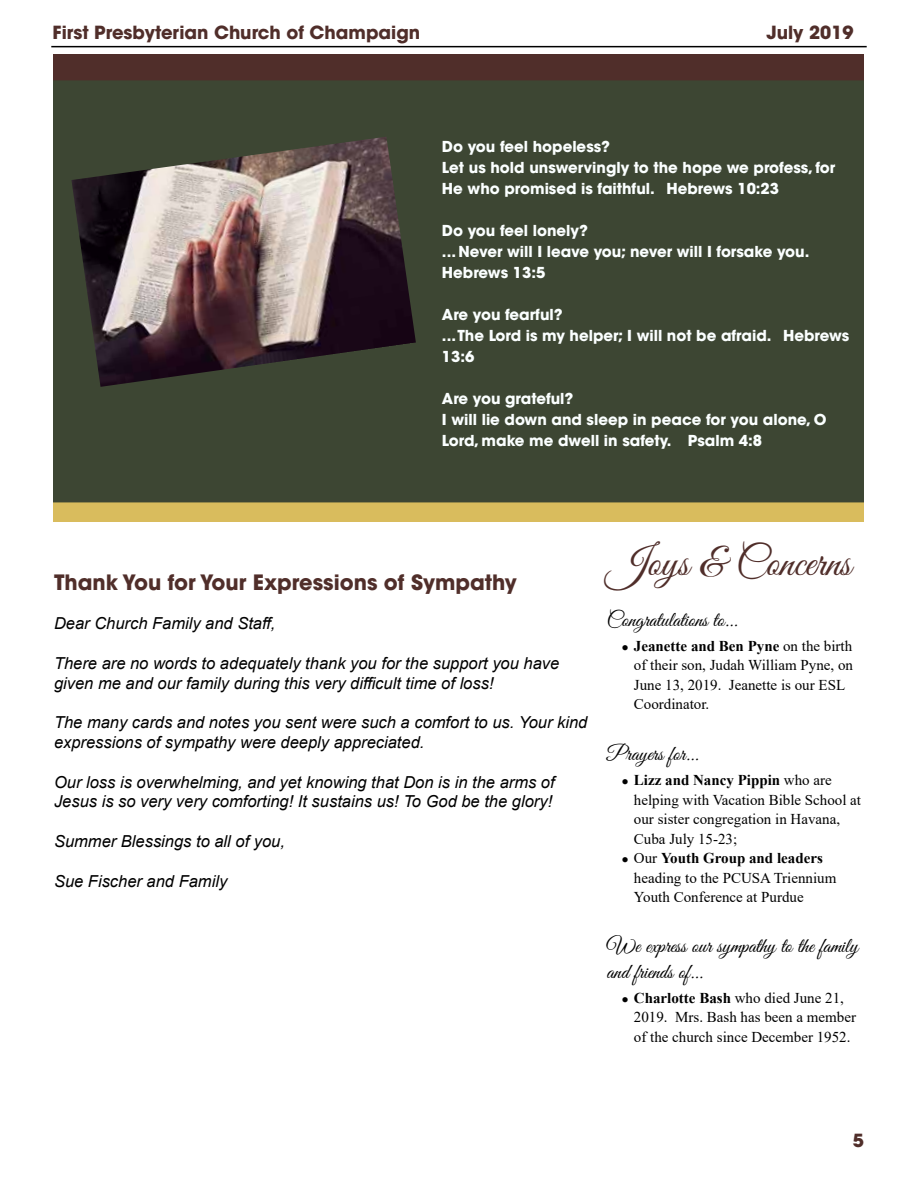
<style>
.page{position:relative;width:918px;height:1188px;background:#fff}
.page>*{position:absolute;margin:0;border:0;box-sizing:border-box;transform-origin:0 0}
.t1{font:42px "Great Vibes";color:#502e2a}
.t2{font:21px/25.2px "Great Vibes";color:#000}
.t3{font:700 21px "ITC Avant Garde Std";color:#502e2a}
.t4{font:700 18px "ITC Avant Garde Std";color:#502e2a}
.t5{font:italic 16.5px/19.8px "Arial";color:#000}
.t6{font:15px/19.5px "Times New Roman";color:#000}
.t7{font:700 15px/21px "ITC Avant Garde Std";color:#fbffff}
.s1{font-weight:700}
</style>
<div class="page">
<hr style="left:51px;top:46px;width:816px;height:1px;background:#000">
<img style="left:54px;top:54px;width:810px;height:467px">
<img style="left:71px;top:137px;width:345px;height:250px">
<p class="t4" style="left:53px;top:21px;width:369px">First Presbyterian Church of Champaign</p>
<p class="t4" style="left:766px;top:21px;width:89px">July 2019</p>
<p class="t7" style="left:442px;top:136px;width:395px">Do you feel hopeless?<br>Let us hold unswervingly to the hope we profess, for<br>He who promised is faithful. Hebrews 10:23</p>
<p class="t7" style="left:442px;top:220px;width:369px">Do you feel lonely?<br>... Never will I leave you; never will I forsake you.<br>Hebrews 13:5</p>
<p class="t7" style="left:442px;top:304px;width:409px">Are you fearful?<br>... The Lord is my helper; I will not be afraid. Hebrews<br>13:6</p>
<p class="t7" style="left:442px;top:388px;width:386px">Are you grateful?<br>I will lie down and sleep in peace for you alone, O<br>Lord, make me dwell in safety. Psalm 4:8</p>
<p class="t3" style="left:54px;top:568px;width:464px">Thank You for Your Expressions of Sympathy</p>
<p class="t5" style="left:54px;top:614px;width:223px">Dear Church Family and Staff,</p>
<p class="t5" style="left:54px;top:653px;width:507px">There are no words to adequately thank you for the support you have given me and our family during this very difficult time of loss!</p>
<p class="t5" style="left:54px;top:713px;width:535px">The many cards and notes you sent were such a comfort to us. Your kind expressions of sympathy were deeply appreciated.</p>
<p class="t5" style="left:54px;top:772px;width:502px">Our loss is overwhelming, and yet knowing that Don is in the arms of<br>Jesus is so very very comforting! It sustains us! To God be the glory!</p>
<p class="t5" style="left:54px;top:832px;width:233px">Summer Blessings to all of you,</p>
<p class="t5" style="left:54px;top:871px;width:175px">Sue Fischer and Family</p>
<h1 class="t1" style="left:607px;top:540px;width:246px">Joys &amp; Concerns</h1>
<p class="t2" style="left:607px;top:608px;width:132px">Congratulations to...</p>
<p class="t6" style="left:634px;top:636px;width:221px;text-indent:-12px">● <span class="s1">Jeanette and Ben Pyne</span> on the birth of their son, Judah William Pyne, on<br>June 13, 2019. Jeanette is our ESL<br>Coordinator.</p>
<p class="t2" style="left:607px;top:743px;width:93px">Prayers for...</p>
<p class="t6" style="left:634px;top:770px;width:229px;text-indent:-12px">● <span class="s1">Lizz and Nancy Pippin</span> who are helping with Vacation Bible School at our sister congregation in Havana,<br>Cuba July 15-23;</p>
<p class="t6" style="left:634px;top:848px;width:204px;text-indent:-12px">● Our <span class="s1">Youth Group and leaders </span>heading to the PCUSA Triennium<br>Youth Conference at Purdue</p>
<p class="t2" style="left:607px;top:935px;width:253px">We express our sympathy to the family and friends of...</p>
<p class="t6" style="left:634px;top:988px;width:224px;text-indent:-12px">● <span class="s1">Charlotte Bash</span> who died June 21,<br>2019. Mrs. Bash has been a member of the church since December 1952.</p>
<p class="t4" style="left:853px;top:1129px;width:13px">5</p>
</div>
